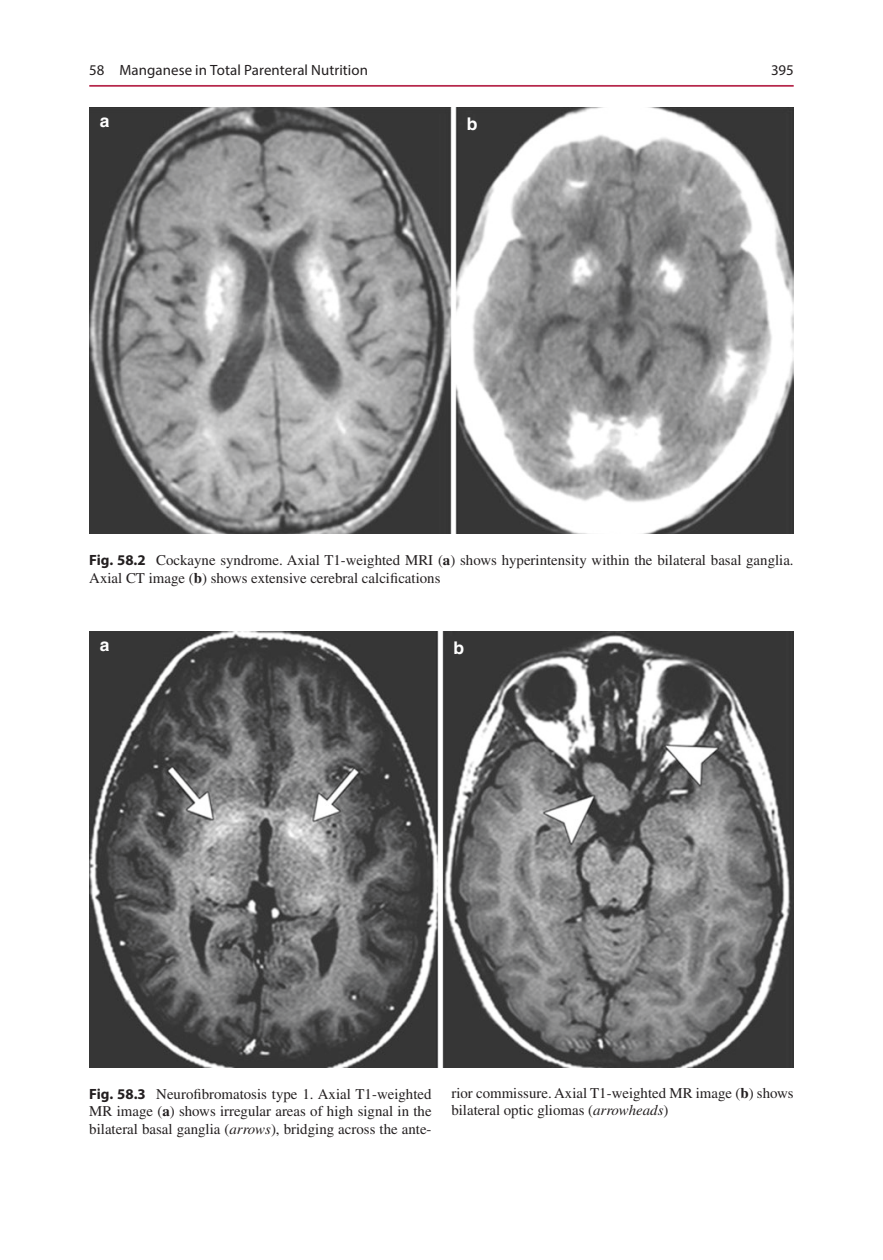
<style>
.page{position:relative;width:883px;height:1260px;background:#fff}
.page>*{position:absolute;margin:0;border:0;box-sizing:border-box;transform-origin:0 0}
.t1{font:17.5px "Helvetica Bold 2";color:#fff}
.t2{font:14.88px/17.5px "Times LT Std";color:#231f20}
.t3{font:14.88px "Myriad Pro";letter-spacing:.005em;color:#231f20}
.s1{font-family:"Myriad Pro";font-weight:700}
.s2{font-weight:700}
.s3{font-style:italic}
</style>
<div class="page">
<img style="left:90px;top:107px;width:703px;height:427px">
<img style="left:90px;top:631px;width:703px;height:436px">
<hr style="left:89px;top:85px;width:705px;height:2px;background:#b6274b">
<p class="t3" style="left:89px;top:61px;width:280px">58 Manganese in Total Parenteral Nutrition</p>
<p class="t1" style="left:100px;top:110px;width:11px">a</p>
<p class="t1" style="left:467px;top:113px;width:12px">b</p>
<p class="t3" style="left:771px;top:61px;width:24px">395</p>
<p class="t2" style="left:89px;top:551px;width:706px"><span class="s1">Fig. 58.2</span> Cockayne syndrome. Axial T1-weighted MRI (<span class="s2">a</span>) shows hyperintensity within the bilateral basal ganglia.<br>Axial CT image (<span class="s2">b</span>) shows extensive cerebral calcifications</p>
<p class="t1" style="left:100px;top:634px;width:11px">a</p>
<p class="t1" style="left:453px;top:637px;width:12px">b</p>
<p class="t2" style="left:89px;top:1085px;width:344px;text-align:justify"><span class="s1">Fig. 58.3</span> Neurofibromatosis type 1. Axial T1-weighted MR image (<span class="s2">a</span>) shows irregular areas of high signal in the bilateral basal ganglia (<span class="s3">arrows</span>), bridging across the ante-</p>
<p class="t2" style="left:451px;top:1084px;width:344px">rior commissure. Axial T1-weighted MR image (<span class="s2">b</span>) shows bilateral optic gliomas (<span class="s3">arrowheads</span>)</p>
</div>
